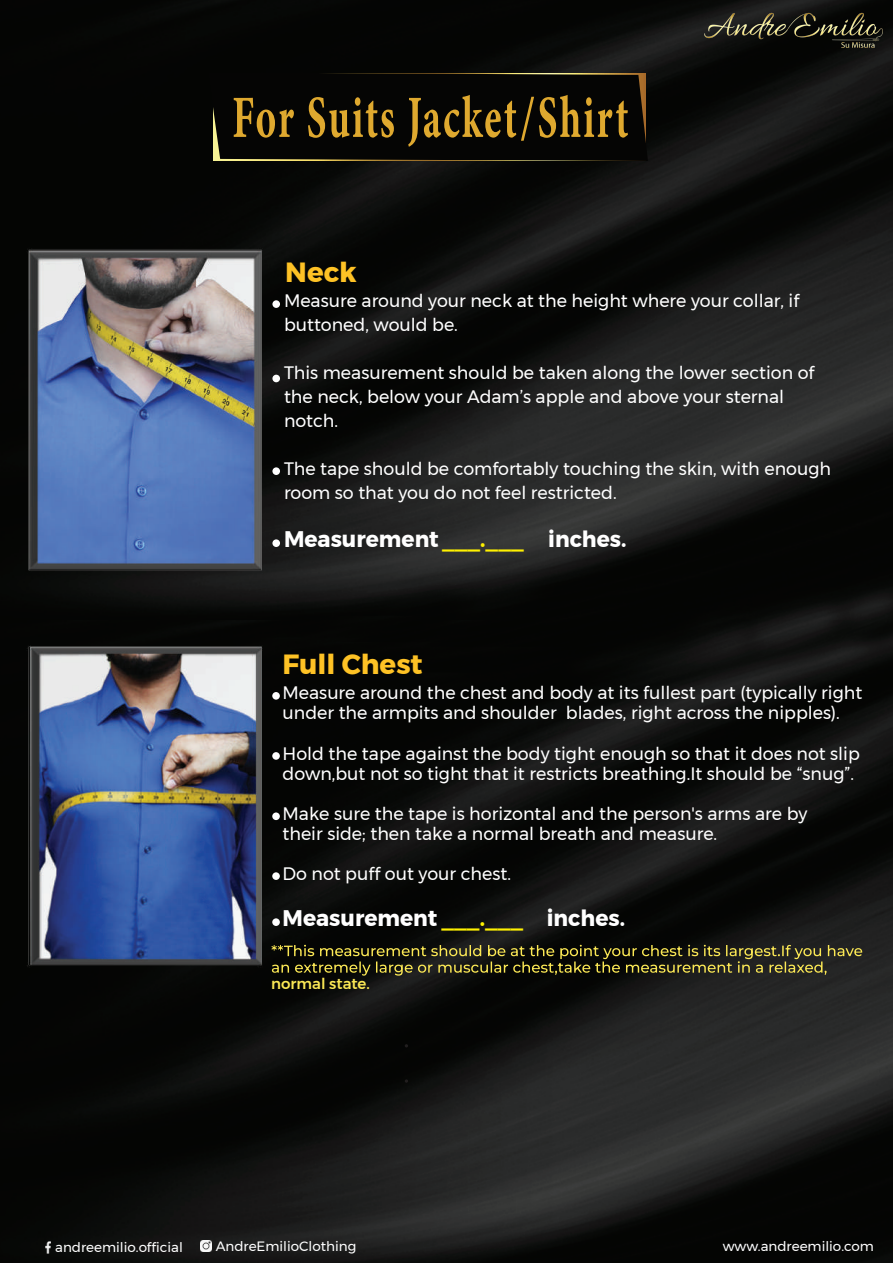
<style>
.page{position:relative;width:893px;height:1263px;background:#fff}
.page>*{position:absolute;margin:0;border:0;box-sizing:border-box;transform-origin:0 0}
.t1{font:700 27.75px "Montserrat";color:#fec225}
.t2{font:700 22.5px "Montserrat";color:#fff}
.t3{font:18px/24px "Montserrat";color:#fff}
.t4{font:500 15px "Montserrat";color:#fbe855}
.t5{font:13.5px "Montserrat";color:#fff}
.s1{color:#fff101}
</style>
<div class="page">
<img style="left:0;top:0;width:893px;height:1263px">
<img style="left:0;top:213px;width:749px;height:809px">
<div style="left:272px;top:692px;width:8px;height:8px;background:#fff;border-radius:50%"></div>
<div style="left:272px;top:752px;width:8px;height:8px;background:#fff;border-radius:50%"></div>
<div style="left:272px;top:812px;width:8px;height:8px;background:#fff;border-radius:50%"></div>
<div style="left:272px;top:872px;width:8px;height:8px;background:#fff;border-radius:50%"></div>
<div style="left:272px;top:918px;width:8px;height:8px;background:#fff;border-radius:50%"></div>
<svg style="left:405px;top:1079px;width:3px;height:4px"></svg>
<svg style="left:271px;top:945px;width:591px;height:31px;background:#3c391d"></svg>
<div style="left:272px;top:300px;width:8px;height:8px;background:#fff;border-radius:50%"></div>
<div style="left:272px;top:375px;width:8px;height:7px;background:#fff;border-radius:50%"></div>
<div style="left:272px;top:467px;width:8px;height:8px;background:#fff;border-radius:50%"></div>
<div style="left:272px;top:539px;width:8px;height:8px;background:#fff;border-radius:50%"></div>
<img style="left:704px;top:0;width:179px;height:59px">
<svg style="left:208px;top:72px;width:440px;height:89px;background:#261f0c"></svg>
<svg style="left:200px;top:1240px;width:14px;height:13px"></svg>
<svg style="left:41px;top:1241px;width:13px;height:12px"></svg>
<h1 class="t1" style="left:285px;top:250px;width:73px">Neck</h1>
<p class="t3" style="left:284px;top:289px;width:517px">Measure around your neck at the height where your collar, if buttoned, would be.</p>
<p class="t3" style="left:284px;top:361px;width:532px">This measurement should be taken along the lower section of the neck, below your Adam’s apple and above your sternal notch.</p>
<p class="t3" style="left:284px;top:457px;width:548px">The tape should be comfortably touching the skin, with enough room so that you do not feel restricted.</p>
<p class="t2" style="left:284px;top:521px;width:344px">Measurement <span class="s1">___.___</span> inches.</p>
<h1 class="t1" style="left:283px;top:642px;width:141px">Full Chest</h1>
<p class="t3" style="left:283px;top:683px;width:581px;line-height:20.1px">Measure around the chest and body at its fullest part (typically right under the armpits and shoulder blades, right across the nipples).</p>
<p class="t3" style="left:283px;top:743px;width:579px;line-height:20.1px">Hold the tape against the body tight enough so that it does not slip down,but not so tight that it restricts breathing.It should be “snug”.</p>
<p class="t3" style="left:283px;top:803px;width:526px;line-height:20.1px">Make sure the tape is horizontal and the person's arms are by their side; then take a normal breath and measure.</p>
<p class="t3" style="left:283px;top:862px;width:230px">Do not puff out your chest.</p>
<p class="t2" style="left:283px;top:900px;width:344px">Measurement <span class="s1">___.___</span> inches.</p>
<p class="t4" style="left:271px;top:972px;width:100px">normal state.</p>
<p class="t5" style="left:55px;top:1237px;width:129px">andreemilio.official</p>
<p class="t5" style="left:216px;top:1236px;width:142px">AndreEmilioClothing</p>
<p class="t5" style="left:723px;top:1236px;width:153px">www.andreemilio.com</p>
</div>
